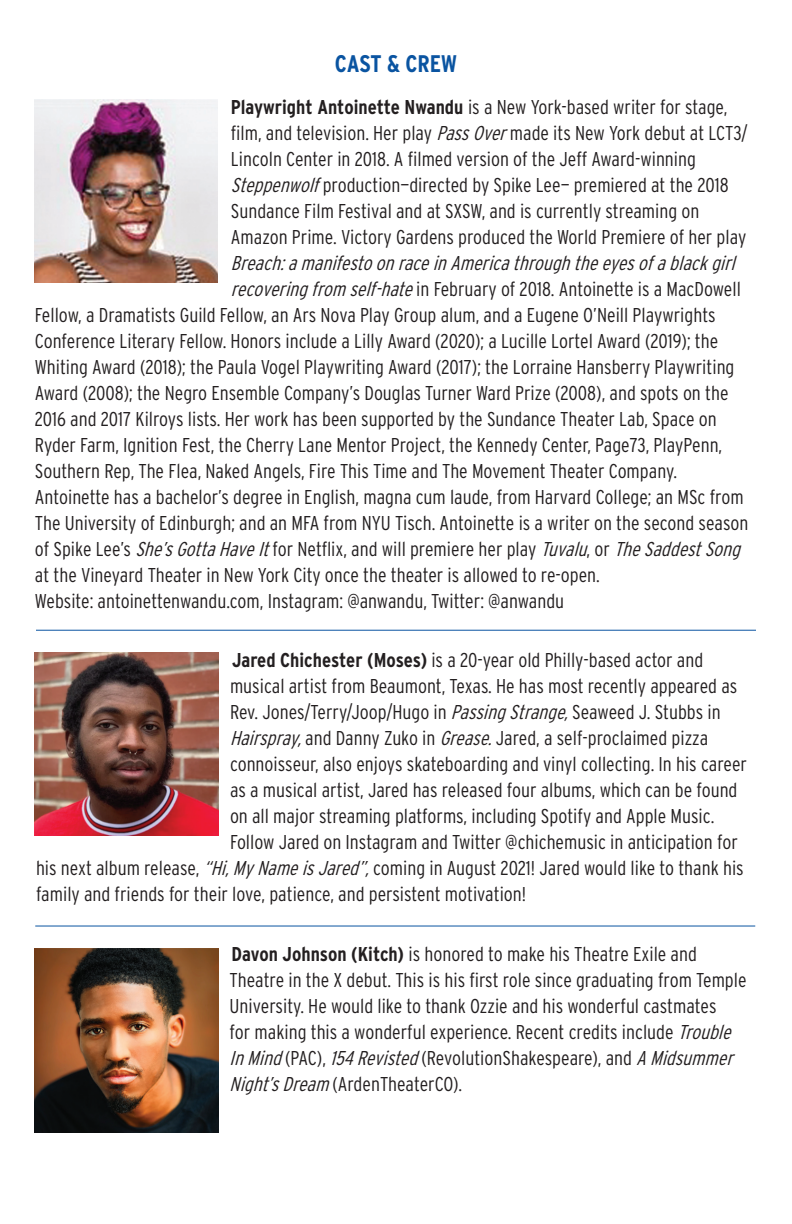
<style>
.page{position:relative;width:792px;height:1224px;background:#fff}
.page>*{position:absolute;margin:0;border:0;box-sizing:border-box;transform-origin:0 0}
.t1{font:700 condensed 24px "Interstate";color:#0a54a1}
.t2{font:300 condensed 20px/26px "Interstate";color:#231f20}
.t3{font:italic 300 condensed 20px "Interstate";color:#231f20}
.s1{font-weight:700}
.s2{font-style:italic}
</style>
<div class="page">
<img style="left:35px;top:949px;width:183px;height:183px">
<img style="left:35px;top:652px;width:183px;height:184px">
<img style="left:34px;top:99px;width:184px;height:184px">
<hr style="left:35px;top:926px;width:720px;height:1px;background:#0a54a1">
<hr style="left:36px;top:630px;width:720px;height:1px;background:#0a54a1">
<p class="t1" style="left:335px;top:50px;width:124px">CAST &amp; CREW</p>
<p class="t2" style="left:231px;top:94px;width:518px"><span class="s1">Playwright Antoinette Nwandu</span> is a New York-based writer for stage, film, and television. Her play <span class="s2">PassOver</span>made its New York debut at LCT3/<br>Lincoln Center in 2018. A filmed version of the Jeff Award-winning</p>
<p class="t2" style="left:231px;top:172px;width:499px"><span class="s2">Steppenwolf</span>production—directed by Spike Lee— premiered at the 2018</p>
<p class="t2" style="left:231px;top:198px;width:470px">Sundance Film Festival and at SXSW, and is currently streaming on</p>
<p class="t2" style="left:231px;top:224px;width:517px">Amazon Prime. Victory Gardens produced the World Premiere of her play</p>
<p class="t3" style="left:231px;top:252px;width:511px">Breach:amanifestoonraceinAmericathroughtheeyesofablackgirl</p>
<p class="t2" style="left:231px;top:276px;width:512px"><span class="s2">recoveringfrom self-hate</span>in February of 2018. Antoinette is a MacDowell</p>
<p class="t2" style="left:35px;top:302px;width:682px">Fellow, a Dramatists Guild Fellow, an Ars Nova Play Group alum, and a Eugene O’Neill Playwrights</p>
<p class="t2" style="left:35px;top:328px;width:701px">Conference Literary Fellow. Honors include a Lilly Award (2020); a Lucille Lortel Award (2019); the Whiting Award (2018); the Paula Vogel Playwriting Award (2017); the Lorraine Hansberry Playwriting Award (2008); the Negro Ensemble Company’s Douglas Turner Ward Prize (2008), and spots on the 2016 and 2017 Kilroys lists. Her work has been supported by the Sundance Theater Lab, Space on Ryder Farm, Ignition Fest, the Cherry Lane Mentor Project, the Kennedy Center, Page73, PlayPenn, Southern Rep, The Flea, Naked Angels, Fire This Time and The Movement Theater Company.</p>
<p class="t2" style="left:35px;top:484px;width:715px">Antoinette has a bachelor’s degree in English, magna cum laude, from Harvard College; an MSc from The University of Edinburgh; and an MFA from NYU Tisch. Antoinette is a writer on the second season of Spike Lee’s <span class="s2">She’sGottaHaveIt</span>for Netflix, and will premiere her play <span class="s2">Tuvalu</span>, or <span class="s2">TheSaddestSong </span>at the Vineyard Theater in New York City once the theater is allowed to re-open.</p>
<p class="t2" style="left:35px;top:588px;width:531px">Website: antoinettenwandu.com, Instagram: @anwandu, Twitter: @anwandu</p>
<p class="t2" style="left:230px;top:647px;width:509px"><span class="s1">Jared Chichester (Moses)</span> is a 20-year old Philly-based actor and musical artist from Beaumont, Texas. He has most recently appeared as Rev. Jones/Terry/Joop/Hugo in <span class="s2">PassingStrange,</span>Seaweed J. Stubbs in <span class="s2">Hairspray,</span>and Danny Zuko in <span class="s2">Grease.</span>Jared, a self-proclaimed pizza</p>
<p class="t2" style="left:230px;top:751px;width:518px">connoisseur, also enjoys skateboarding and vinyl collecting. In his career</p>
<p class="t2" style="left:230px;top:777px;width:509px">as a musical artist, Jared has released four albums, which can be found</p>
<p class="t2" style="left:230px;top:803px;width:486px">on all major streaming platforms, including Spotify and Apple Music.</p>
<p class="t2" style="left:230px;top:829px;width:509px">Follow Jared on Instagram and Twitter @chichemusic in anticipation for</p>
<p class="t2" style="left:36px;top:855px;width:709px">his next album release, <span class="s2">“Hi,MyNameisJared”,</span>coming in August 2021! Jared would like to thank his</p>
<p class="t2" style="left:36px;top:881px;width:492px">family and friends for their love, patience, and persistent motivation!</p>
<p class="t2" style="left:232px;top:941px;width:467px"><span class="s1">Davon Johnson (Kitch)</span> is honored to make his Theatre Exile and</p>
<p class="t2" style="left:230px;top:967px;width:519px">Theatre in the X debut. This is his first role since graduating from Temple University. He would like to thank Ozzie and his wonderful castmates<br>for making this a wonderful experience. Recent credits include <span class="s2">Trouble InMind</span>(PAC), <span class="s2">154Revisted</span>(RevolutionShakespeare), and <span class="s2">AMidsummer Night’sDream</span> (ArdenTheaterCO).</p>
</div>
